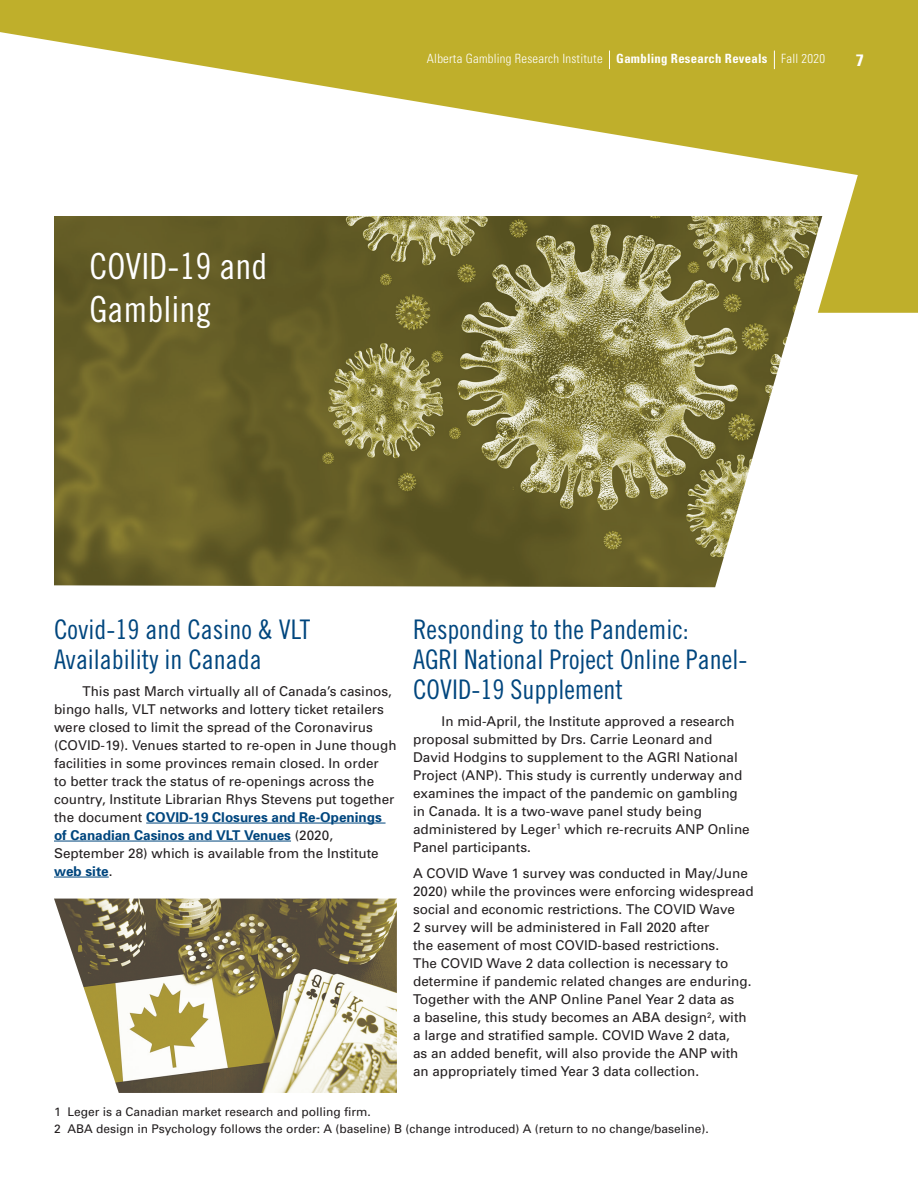
<style>
.page{position:relative;width:918px;height:1188px;background:#fff}
.page>*{position:absolute;margin:0;border:0;box-sizing:border-box;transform-origin:0 0}
._4B_-_Blue_Subhead{font:36px/43.5px "Trade Gothic Cond Eighteen";color:#fff}
._4_-_Interior_Headli{font:27px/30px "Trade Gothic Cond Eighteen";color:#00467e}
.t1{font:700 condensed 16.5px "Univers";color:#fff;scale:1.1 1}
._1_-_Opening_Copy{font:13.5px/18px "Univers";color:#231f20}
._2_-_BodyCopy{font:13.5px/18px "Univers";color:#231f20}
.t2{font:300 condensed 12.75px "Univers";letter-spacing:.02em;color:#fff}
._9B_-_Citation{font:12px "Univers";color:#231f20}
.s1{font-weight:700}
.s2{font-weight:700;color:#00467e}
</style>
<div class="page">
<svg style="left:0;top:0;width:918px;height:313px;fill:#bfaf2b"></svg>
<svg style="left:609px;top:51px;width:1px;height:18px"></svg>
<svg style="left:774px;top:51px;width:1px;height:18px"></svg>
<hr style="left:146px;top:823px;width:240px;height:1px;background:#00467e">
<hr style="left:54px;top:841px;width:237px;height:1px;background:#00467e">
<hr style="left:54px;top:877px;width:55px;height:1px;background:#00467e">
<img style="left:54px;top:216px;width:768px;height:371px">
<img style="left:54px;top:899px;width:343px;height:194px">
<p class="_4B_-_Blue_Subhead" style="left:90px;top:244px;width:179px">COVID-19 and<br>Gambling</p>
<p class="t2" style="left:427px;top:51px;width:400px">Alberta Gambling Research Institute <span class="s1">Gambling Research Reveals</span> Fall 2020</p>
<p class="t1" style="left:856px;top:50px;width:9px">7</p>
<p class="_4_-_Interior_Headli" style="left:54px;top:614px;width:258px">Covid-19 and Casino &amp; VLT<br>Availability in Canada</p>
<p class="_1_-_Opening_Copy" style="left:54px;top:682px;width:344px;text-indent:28px">This past March virtually all of Canada’s casinos, bingo halls, VLT networks and lottery ticket retailers were closed to limit the spread of the Coronavirus (COVID-19). Venues started to re-open in June though facilities in some provinces remain closed. In order<br>to better track the status of re-openings across the country, Institute Librarian Rhys Stevens put together the document <span class="s2">COVID-19 Closures and Re-Openings of Canadian Casinos and VLT Venues</span> (2020, September 28) which is available from the Institute <span class="s2">web site</span>.</p>
<p class="_4_-_Interior_Headli" style="left:413px;top:614px;width:336px">Responding to the Pandemic:<br>AGRI National Project Online Panel-<br>COVID-19 Supplement</p>
<p class="_1_-_Opening_Copy" style="left:413px;top:712px;width:338px;text-indent:28px">In mid-April, the Institute approved a research proposal submitted by Drs. Carrie Leonard and David Hodgins to supplement to the AGRI National Project (ANP). This study is currently underway and examines the impact of the pandemic on gambling in Canada. It is a two-wave panel study being administered by Leger<sup>1</sup> which re-recruits ANP Online Panel participants.</p>
<p class="_2_-_BodyCopy" style="left:413px;top:864px;width:342px">A COVID Wave 1 survey was conducted in May/June 2020) while the provinces were enforcing widespread social and economic restrictions. The COVID Wave<br>2 survey will be administered in Fall 2020 after<br>the easement of most COVID-based restrictions.<br>The COVID Wave 2 data collection is necessary to determine if pandemic related changes are enduring.<br>Together with the ANP Online Panel Year 2 data as<br>a baseline, this study becomes an ABA design<sup>2</sup>, with a large and stratified sample. COVID Wave 2 data,<br>as an added benefit, will also provide the ANP with an appropriately timed Year 3 data collection.</p>
<p class="_9B_-_Citation" style="left:54px;top:1105px;width:318px">1 Leger is a Canadian market research and polling firm.</p>
<p class="_9B_-_Citation" style="left:54px;top:1122px;width:656px">2 ABA design in Psychology follows the order: A (baseline) B (change introduced) A (return to no change/baseline).</p>
</div>
